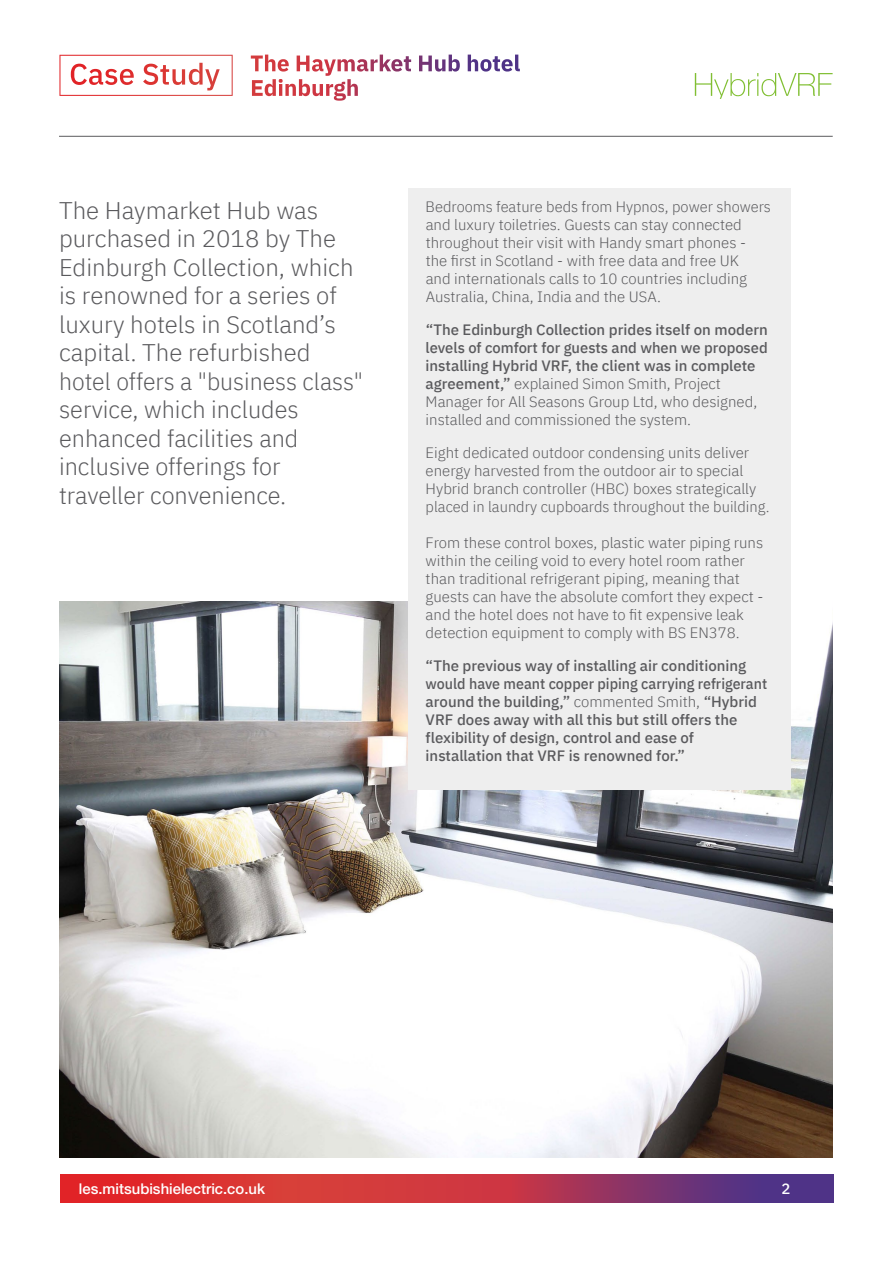
<style>
.page{position:relative;width:893px;height:1263px;background:#fff}
.page>*{position:absolute;margin:0;border:0;box-sizing:border-box;transform-origin:0 0}
.t1{font:300 24px/28.5px "IBM Plex Sans";color:#5a5a5d}
.t2{font:300 15px/18px "IBM Plex Sans";color:#5a5a5d}
.t3{font:500 15px/18px "IBM Plex Sans";color:#5a5a5d}
.t4{font:500 15px "IBM Plex Sans";color:#fff}
.t5{font:500 14.85px "Helvetica Neue LT Pro";color:#fff}
.s1{font-weight:300}
</style>
<div class="page">
<svg style="left:60px;top:1174px;width:773px;height:29px;background:#b1334d"></svg>
<img style="left:60px;top:601px;width:773px;height:556px">
<hr style="left:59px;top:136px;width:774px;height:1px;background:#5a5a5d">
<div style="left:408px;top:188px;width:382px;height:602px;background:#eee"></div>
<svg style="left:59px;top:55px;width:461px;height:41px"></svg>
<svg style="left:695px;top:73px;width:138px;height:26px"></svg>
<p class="t1" style="left:59px;top:194px;width:305px">The Haymarket Hub was purchased in 2018 by The<br>Edinburgh Collection, which is renowned for a series of luxury hotels in Scotland’s capital. The refurbished hotel offers a "business class" service, which includes enhanced facilities and inclusive offerings for traveller convenience.</p>
<p class="t2" style="left:426px;top:196px;width:347px">Bedrooms feature beds from Hypnos, power showers and luxury toiletries. Guests can stay connected throughout their visit with Handy smart phones - the first in Scotland - with free data and free UK<br>and internationals calls to 10 countries including Australia, China, India and the USA.</p>
<p class="t3" style="left:426px;top:319px;width:344px">“The Edinburgh Collection prides itself on modern levels of comfort for guests and when we proposed installing Hybrid VRF, the client was in complete agreement,” <span class="s1">explained Simon Smith, Project Manager for All Seasons Group Ltd, who designed, installed and commissioned the system.</span></p>
<p class="t2" style="left:426px;top:442px;width:345px">Eight dedicated outdoor condensing units deliver energy harvested from the outdoor air to special Hybrid branch controller (HBC) boxes strategically placed in laundry cupboards throughout the building.</p>
<p class="t2" style="left:426px;top:532px;width:339px">From these control boxes, plastic water piping runs within the ceiling void to every hotel room rather than traditional refrigerant piping, meaning that guests can have the absolute comfort they expect - and the hotel does not have to fit expensive leak detection equipment to comply with BS EN378.</p>
<p class="t3" style="left:426px;top:655px;width:343px">“The previous way of installing air conditioning would have meant copper piping carrying refrigerant around the building,” <span class="s1">commented Smith,</span> “Hybrid VRF does away with all this but still offers the flexibility of design, control and ease of installation that VRF is renowned for.”</p>
<p class="t5" style="left:79px;top:1180px;width:187px">les.mitsubishielectric.co.uk</p>
<p class="t4" style="left:781px;top:1177px;width:10px">2</p>
</div>
